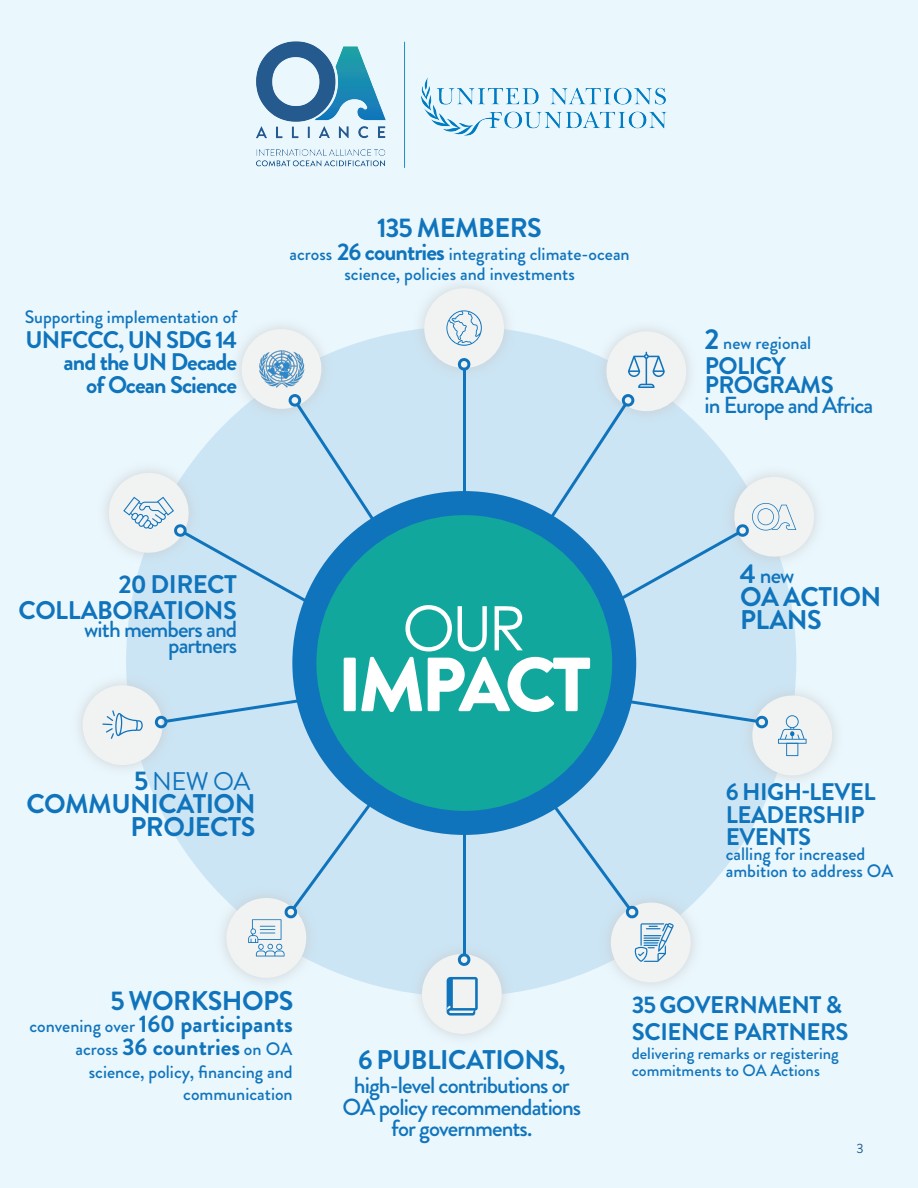
<style>
.page{position:relative;width:918px;height:1188px;background:#eaf7fd}
.page>*{position:absolute;margin:0;border:0;box-sizing:border-box;transform-origin:0 0}
.t1{font:900 76.5px "Brandon Grotesque";letter-spacing:-.055em;color:#fff}
.t2{font:61.5px "Century Gothic";color:#fff}
.t3{font:700 27px "Brandon Grotesque";letter-spacing:-.02em;color:#1074bc}
.t4{font:700 25.5px "Brandon Grotesque";letter-spacing:-.02em;color:#1074bc}
.t5{font:25.5px "Brandon Grotesque";color:#1074bc}
.t6{font:700 24px/22.8px "Brandon Grotesque";letter-spacing:-.02em;color:#1074bc}
.t7{font:700 24px/22.8px "Brandon Grotesque";color:#1074bc;text-align:right}
.t8{font:700 24px "Brandon Grotesque";letter-spacing:-.04em;color:#1074bc}
.t9{font:500 23.25px/21.9px "Brandon Grotesque";letter-spacing:-.04em;color:#1074bc;text-align:center}
.t10{font:500 18px/19.8px "Brandon Grotesque";color:#1074bc;text-align:center}
.t11{font:500 16.5px/16.8px "Brandon Grotesque";color:#1074bc}
.t12{font:13.5px "Brandon Grotesque";color:#1b588c}
.s1{font-weight:700;font-size:24px}
.s2{font-weight:700;font-size:27px}
.s3{font-weight:700;font-size:28.8px}
.s4{font-weight:500;font-size:18px}
</style>
<div class="page">
<div style="left:126px;top:326px;width:670px;height:671px;background:#cce5f4;border-radius:50%"></div>
<div style="left:412px;top:276px;width:105px;height:105px;background:#c4c4c4;opacity:.68"></div>
<div style="left:424px;top:288px;width:80px;height:80px;background:#f1f2f2;border-radius:50%"></div>
<div style="left:70px;top:673px;width:105px;height:104px;background:#c4c4c4;opacity:.68"></div>
<svg style="left:446px;top:310px;width:36px;height:36px"></svg>
<svg style="left:457px;top:358px;width:14px;height:13px"></svg>
<hr style="left:463px;top:369px;width:3px;height:222px;background:#1074bc">
<svg style="left:105px;top:323px;width:316px;height:311px"></svg>
<img style="left:257px;top:349px;width:49px;height:40px">
<img style="left:256px;top:41px;width:411px;height:127px">
<svg style="left:79px;top:681px;width:756px;height:357px"></svg>
<hr style="left:463px;top:733px;width:3px;height:222px;background:#1074bc">
<div style="left:292px;top:491px;width:344px;height:344px;background:#1074bc;border-radius:50%"></div>
<div style="left:315px;top:514px;width:312px;height:312px;background:#1074bc;opacity:.81"></div>
<div style="left:316px;top:515px;width:296px;height:296px;background:#12a79d;border-radius:50%"></div>
<svg style="left:502px;top:326px;width:316px;height:317px"></svg>
<p class="t3" style="left:377px;top:209px;width:166px">135 MEMBERS</p>
<p class="t10" style="left:25px;top:307px;width:214px">Supporting implementation of</p>
<p class="t8" style="left:26px;top:323px;width:213px">UNFCCC, UN SDG 14</p>
<p class="t8" style="left:64px;top:345px;width:175px">and the UN Decade</p>
<p class="t8" style="left:86px;top:367px;width:153px">of Ocean Science</p>
<p class="t10" style="left:290px;top:244px;width:342px">across <span class="s1">26 countries</span> integrating climate-ocean science, policies and investments</p>
<p class="t4" style="left:119px;top:566px;width:120px">20 DIRECT</p>
<p class="t4" style="left:19px;top:593px;width:220px">COLLABORATIONS</p>
<p class="t9" style="left:84px;top:619px;width:154px">with members and</p>
<p class="t9" style="left:168px;top:635px;width:70px">partners</p>
<p class="t5" style="left:134px;top:764px;width:118px"><span class="s2">5</span> NEW OA</p>
<p class="t3" style="left:26px;top:785px;width:231px">COMMUNICATION</p>
<p class="t3" style="left:131px;top:808px;width:127px">PROJECTS</p>
<p class="t2" style="left:402px;top:591px;width:126px">OUR</p>
<p class="t1" style="left:337px;top:631px;width:256px">IMPACT</p>
<p class="t10" style="left:704px;top:333px;width:109px"><span class="s3">2</span> new regional</p>
<p class="t6" style="left:705px;top:354px;width:83px">POLICY</p>
<p class="t6" style="left:705px;top:374px;width:130px">PROGRAMS</p>
<p class="t9" style="left:705px;top:394px;width:170px">in Europe and Africa</p>
<p class="t9" style="left:740px;top:564px;width:56px"><span class="s2">4</span> new</p>
<p class="t3" style="left:740px;top:578px;width:143px">OA ACTION</p>
<p class="t3" style="left:740px;top:601px;width:83px">PLANS</p>
<p class="t6" style="left:726px;top:780px;width:151px">6 HIGH-LEVEL<br>LEADERSHIP</p>
<p class="t6" style="left:726px;top:826px;width:87px">EVENTS</p>
<p class="t10" style="left:726px;top:846px;width:169px;line-height:16.8px;text-align:left">calling for increased ambition to address OA</p>
<p class="t3" style="left:110px;top:982px;width:184px">5 WORKSHOPS</p>
<p class="t7" style="left:29px;top:1013px;width:265px"><span class="s4">convening over</span> 160 participants <span class="s4">across</span> 36 countries <span class="s4">on OA</span></p>
<p class="t10" style="left:89px;top:1060px;width:206px;line-height:22.8px;text-align:right">science, policy, financing and communication</p>
<p class="t3" style="left:358px;top:1040px;width:209px">6 PUBLICATIONS,</p>
<p class="t9" style="left:342px;top:1074px;width:240px">high-level contributions or<br>OA policy recommendations for governments.</p>
<p class="t6" style="left:632px;top:994px;width:212px">35 GOVERNMENT &amp;</p>
<p class="t6" style="left:632px;top:1021px;width:218px">SCIENCE PARTNERS</p>
<p class="t11" style="left:632px;top:1046px;width:209px">delivering remarks or registering commitments to OA Actions</p>
<p class="t12" style="left:856px;top:1139px;width:9px">3</p>
</div>
